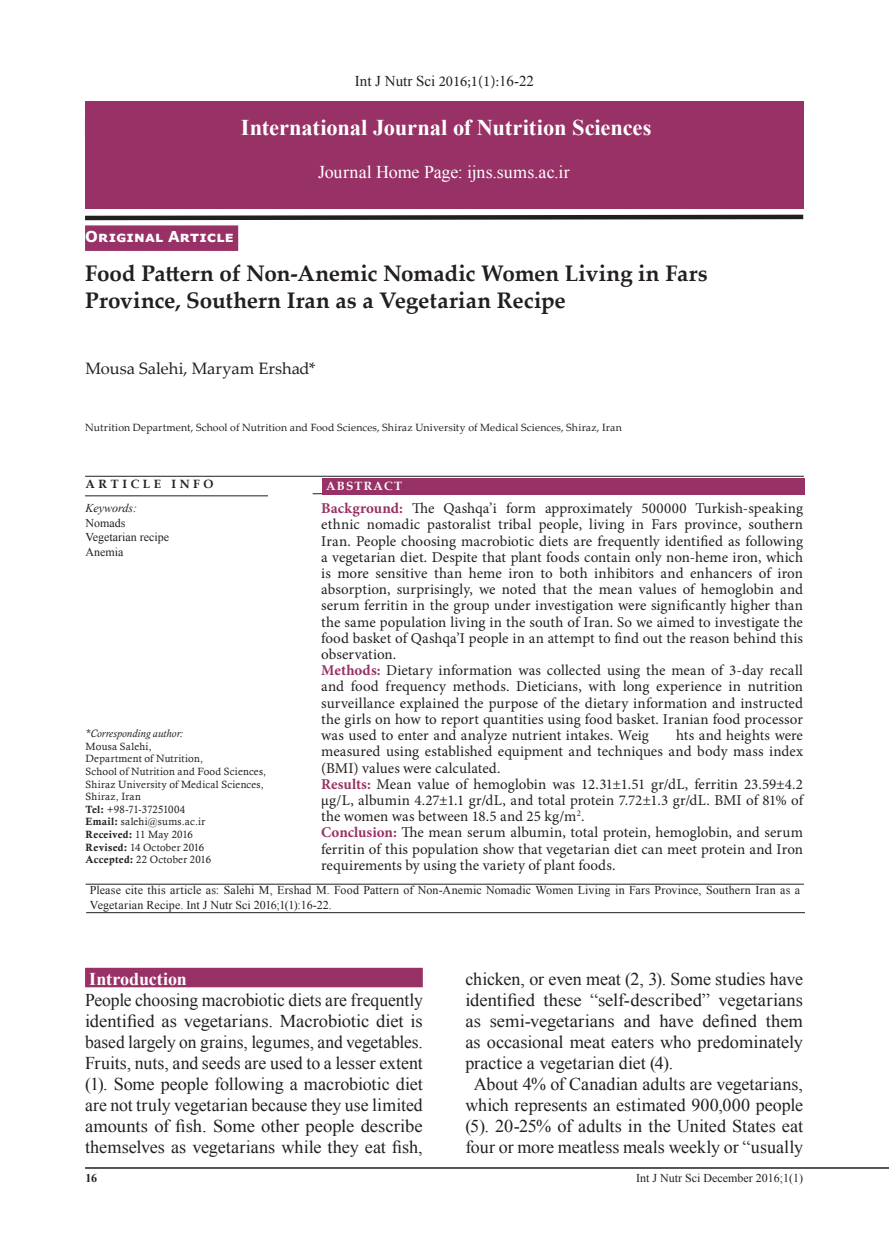
<style>
.page{position:relative;width:889px;height:1242px;background:#fff}
.page>*{position:absolute;margin:0;border:0;box-sizing:border-box;transform-origin:0 0}
.t1{font:700 22.5px/27px "Palatino Linotype";color:#231f20}
.t2{font:700 22.5px "Times New Roman";letter-spacing:-.005em;color:#fff}
.t3{font:18px/21px "Times New Roman";color:#231f20;text-align:justify}
.t4{font:18px "Times New Roman";color:#fff}
.t5{font:700 18px "Times New Roman";letter-spacing:-.005em;color:#fff}
.t6{font:16.5px "Palatino Linotype";color:#231f20}
.t7{font:15px/16.2px "Minion Pro";letter-spacing:.005em;color:#231f20}
.t8{font:15px "Times New Roman";color:#231f20}
.t9{font:700 15px "Verdana";letter-spacing:.01em;color:#fff}
.t10{font:12px/14.4px "Times New Roman";letter-spacing:.005em;color:#231f20}
.t11{font:700 12px "Book Antiqua";letter-spacing:.3em;color:#231f20}
.t12{font:italic 12px "Times New Roman";color:#231f20}
.t13{font:700 12px "Book Antiqua";letter-spacing:.1em;color:#fff}
.t14{font:700 12px "Times New Roman";color:#231f20}
.t15{font:italic 10.95px "Calisto";letter-spacing:.015em;color:#231f20;scale:.96 1}
.t16{font:10.5px/12.6px "Calisto";letter-spacing:.02em;color:#231f20}
.t17{font:10.5px "Palatino Linotype";letter-spacing:.015em;color:#231f20}
.t18{font:10.5px "Calis MT Bol";letter-spacing:.02em;color:#231f20}
.s1{font-family:"Minion Pro"}
.s2{font-family:"Calis MT Bol"}
.s3{font-family:"Calisto"}
.s4{font-weight:700;color:#983166}
</style>
<div class="page">
<hr style="left:85px;top:1167px;width:804px;height:1px;background:#231f20">
<hr style="left:85px;top:476px;width:719px;height:1px;background:#231f20">
<hr style="left:85px;top:495px;width:183px;height:1px;background:#231f20">
<div style="left:85px;top:225px;width:153px;height:26px;background:#983166"></div>
<hr style="left:313px;top:493px;width:491px;height:1px;background:#231f20">
<div style="left:322px;top:478px;width:482px;height:16px;background:#983166"></div>
<hr style="left:86px;top:884px;width:718px;height:1px;background:#231f20">
<div style="left:85px;top:967px;width:338px;height:20px;background:#983166"></div>
<div style="left:85px;top:101px;width:718px;height:107px;background:#983166"></div>
<svg style="left:85px;top:214px;width:719px;height:7px"></svg>
<hr style="left:86px;top:912px;width:719px;height:1px;background:#231f20">
<p class="t8" style="left:355px;top:70px;width:181px">Int J Nutr Sci <span class="s1">2016;1(1):</span>16-22</p>
<h1 class="t2" style="left:241px;top:111px;width:412px">International Journal of Nutrition Sciences</h1>
<p class="t4" style="left:318px;top:159px;width:253px">Journal Home Page: ijns.sums.ac.ir</p>
<p class="t9" style="left:85px;top:226px;width:150px">Original Article</p>
<h1 class="t1" style="left:85px;top:259px;width:624px">Food Pattern of Non-Anemic Nomadic Women Living in Fars<br>Province, Southern Iran as a Vegetarian Recipe</h1>
<p class="t6" style="left:86px;top:356px;width:231px">Mousa Salehi, Maryam Ershad*</p>
<p class="t17" style="left:85px;top:420px;width:538px">Nutrition Department, School of Nutrition and Food Sciences, Shiraz University of Medical Sciences, Shiraz, Iran</p>
<p class="t11" style="left:86px;top:476px;width:129px">ARTICLE INFO</p>
<p class="t12" style="left:86px;top:500px;width:53px">Keywords:</p>
<p class="t10" style="left:86px;top:515px;width:85px">Nomads<br>Vegetarian recipe<br>Anemia</p>
<p class="t15" style="left:86px;top:727px;width:103px">*Corresponding author:</p>
<p class="t16" style="left:86px;top:740px;width:182px">Mousa Salehi,<br>Department of Nutrition,<br>School of Nutrition and Food Sciences,<br>Shiraz University of Medical Sciences,<br>Shiraz, Iran<br><span class="s2">Tel:</span> +98-71-37251004<br><span class="s2">Email:</span> salehi@sums.ac.ir</p>
<p class="t18" style="left:86px;top:828px;width:109px">Received: <span class="s3">11 May 2016</span></p>
<p class="t16" style="left:86px;top:840px;width:127px"><span class="s2">Revised:</span> 14 October 2016<br><span class="s2">Accepted:</span> 22 October 2016</p>
<p class="t13" style="left:326px;top:478px;width:77px">ABSTRACT</p>
<p class="t7" style="left:321px;top:500px;width:483px"><span class="s4">Background:</span> The Qashqa’i form approximately 500000 Turkish-speaking ethnic nomadic pastoralist tribal people, living in Fars province, southern Iran. People choosing macrobiotic diets are frequently identified as following a vegetarian diet. Despite that plant foods contain only non-heme iron, which is more sensitive than heme iron to both inhibitors and enhancers of iron absorption, surprisingly, we noted that the mean values of hemoglobin and serum ferritin in the group under investigation were significantly higher than the same population living in the south of Iran. So we aimed to investigate the food basket of Qashqa’I people in an attempt to find out the reason behind this observation.<br><span class="s4">Methods:</span> Dietary information was collected using the mean of 3-day recall and food frequency methods. Dieticians, with long experience in nutrition surveillance explained the purpose of the dietary information and instructed the girls on how to report quantities using food basket. Iranian food processor was used to enter and analyze nutrient intakes. Weig</p>
<p class="t7" style="left:321px;top:727px;width:483px;text-indent:355px">hts and heights were measured using established equipment and techniques and body mass index (BMI) values were calculated.<br><span class="s4">Results:</span> Mean value of hemoglobin was 12.31±1.51 gr/dL, ferritin 23.59±4.2 µg/L, albumin 4.27±1.1 gr/dL, and total protein 7.72±1.3 gr/dL. BMI of 81% of the women was between 18.5 and 25 kg/m<sup>2</sup>.<br><span class="s4">Conclusion:</span> The mean serum albumin, total protein, hemoglobin, and serum ferritin of this population show that vegetarian diet can meet protein and Iron requirements by using the variety of plant foods.</p>
<p class="t10" style="left:90px;top:882px;width:712px">Please cite this article as: Salehi M, Ershad M. Food Pattern of Non-Anemic Nomadic Women Living in Fars Province, Southern Iran as a<br>Vegetarian Recipe. Int J Nutr Sci 2016;1(1):16-22.</p>
<p class="t5" style="left:89px;top:965px;width:99px">Introduction</p>
<p class="t3" style="left:85px;top:988px;width:339px">People choosing macrobiotic diets are frequently identified as vegetarians. Macrobiotic diet is based largely on grains, legumes, and vegetables.<br>Fruits, nuts, and seeds are used to a lesser extent (1). Some people following a macrobiotic diet are not truly vegetarian because they use limited amounts of fish. Some other people describe themselves as vegetarians while they eat fish,</p>
<p class="t3" style="left:465px;top:968px;width:339px">chicken, or even meat (2, 3). Some studies have</p>
<p class="t3" style="left:465px;top:989px;width:339px">identified these “self-described” vegetarians</p>
<p class="t3" style="left:465px;top:1010px;width:339px">as semi-vegetarians and have defined them</p>
<p class="t3" style="left:465px;top:1031px;width:339px">as occasional meat eaters who predominately</p>
<p class="t3" style="left:465px;top:1052px;width:209px">practice a vegetarian diet (4).</p>
<p class="t3" style="left:474px;top:1073px;width:331px">About 4% of Canadian adults are vegetarians,</p>
<p class="t3" style="left:465px;top:1094px;width:339px">which represents an estimated 900,000 people</p>
<p class="t3" style="left:465px;top:1115px;width:339px">(5). 20-25% of adults in the United States eat</p>
<p class="t3" style="left:465px;top:1136px;width:339px">four or more meatless meals weekly or “usually</p>
<p class="t14" style="left:86px;top:1169px;width:13px">16</p>
<p class="t10" style="left:636px;top:1170px;width:168px">Int J Nutr Sci December 2016;1(1)</p>
</div>
